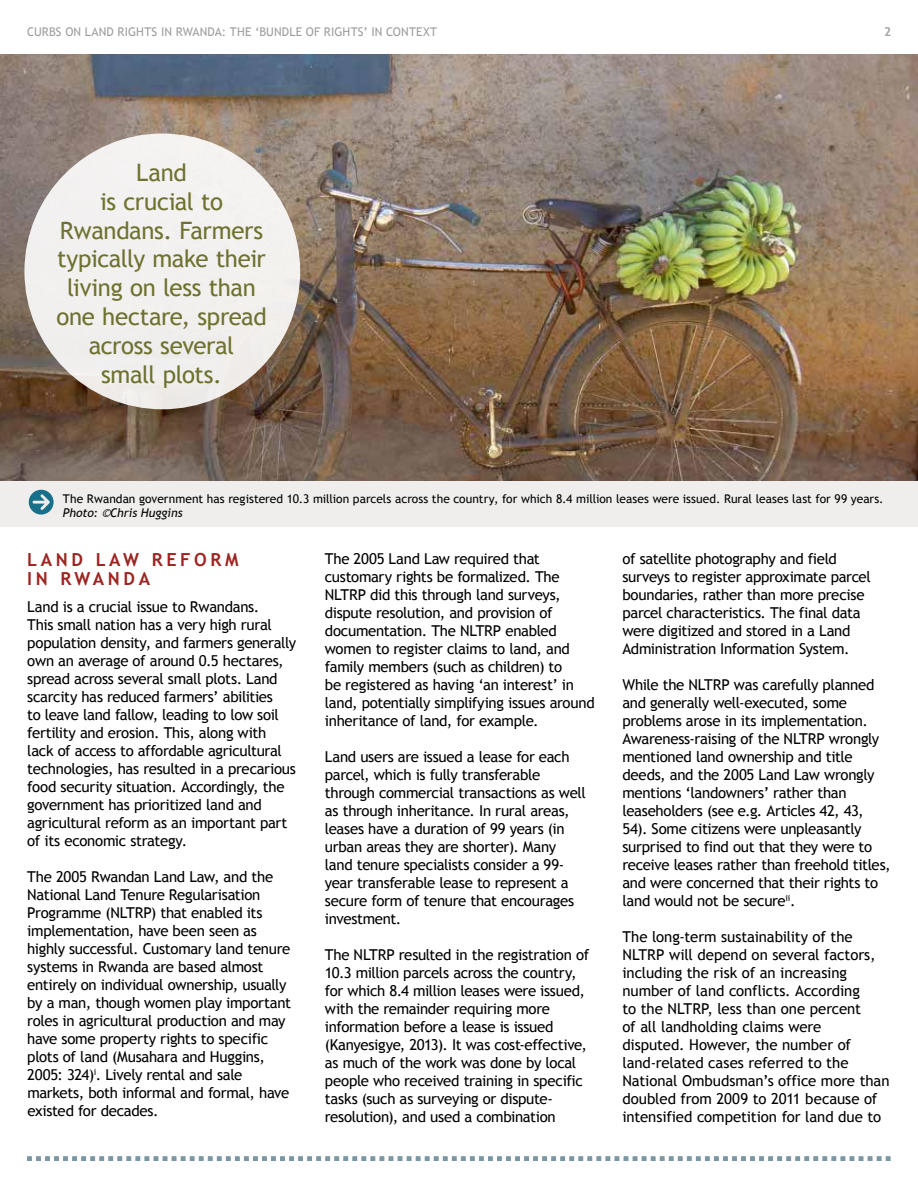
<style>
.page{position:relative;width:918px;height:1188px;background:#fff}
.page>*{position:absolute;margin:0;border:0;box-sizing:border-box;transform-origin:0 0}
.t1{font:24px/28.8px "Trebuchet MS";letter-spacing:-.02em;color:#6e712f;text-align:center}
.t2{font:700 18px/18.8px "Trebuchet MS";letter-spacing:.2em;color:#9b2521}
.t3{font:15px/18px "Trebuchet MS";letter-spacing:-.02em;color:#000}
.t4{font:12px "Trebuchet MS";color:#000}
.t5{font:12px "Trebuchet MS";letter-spacing:.015em;color:#9b9f9c}
.t6{font:italic 12px "Trebuchet MS";color:#000}
.t7{font:12px "Trebuchet MS";color:#a8a6a3}
</style>
<div class="page">
<svg style="left:27px;top:1156px;width:864px;height:5px"></svg>
<div style="left:0;top:480px;width:918px;height:46px;background:#efeeed"></div>
<svg style="left:29px;top:490px;width:25px;height:25px"></svg>
<img style="left:0;top:54px;width:918px;height:426px">
<div style="left:24px;top:134px;width:276px;height:275px;background:#f2f1ef;border-radius:50%"></div>
<p class="t5" style="left:27px;top:24px;width:412px">Curbs on Land Rights in Rwanda: The ‘Bundle of Rights’ in Context</p>
<p class="t7" style="left:885px;top:24px;width:8px">2</p>
<h1 class="t1" style="left:56px;top:158px;width:212px">Land<br>is crucial to<br>Rwandans. Farmers typically make their living on less than one hectare, spread across several<br>small plots.</h1>
<p class="t4" style="left:63px;top:492px;width:822px">The Rwandan government has registered 10.3 million parcels across the country, for which 8.4 million leases were issued. Rural leases last for 99 years.</p>
<p class="t6" style="left:63px;top:506px;width:121px">Photo: ©Chris Huggins</p>
<p class="t2" style="left:27px;top:551px;width:213px">LAND LAW REFOR M<br>IN RWANDA</p>
<p class="t3" style="left:27px;top:598px;width:270px">Land is a crucial issue to Rwandans.<br>This small nation has a very high rural population density, and farmers generally own an average of around 0.5 hectares, spread across several small plots. Land scarcity has reduced farmers’ abilities<br>to leave land fallow, leading to low soil fertility and erosion. This, along with lack of access to affordable agricultural technologies, has resulted in a precarious food security situation. Accordingly, the government has prioritized land and agricultural reform as an important part of its economic strategy.</p>
<p class="t3" style="left:27px;top:868px;width:265px">The 2005 Rwandan Land Law, and the National Land Tenure Regularisation Programme (N LTRP) that enabled its implementation, have been seen as highly successful. Customary land tenure systems in Rwanda are based almost entirely on individual ownership, usually by a man, though women play important roles in agricultural production and may have some property rights to specific plots of land (Musahara and Huggins, 2005: 324)<sup>i</sup>. Lively rental and sale markets, both informal and formal, have existed for decades.</p>
<p class="t3" style="left:325px;top:550px;width:271px">The 2005 Land Law required that customary rights be formalized. The<br>N LTRP did this through land surveys, dispute resolution, and provision of documentation. The NLTRP enabled women to register claims to land, and family members (such as children) to<br>be registered as having ‘an interest’ in land, potentially simplifying issues around inheritance of land, for example.</p>
<p class="t3" style="left:325px;top:748px;width:263px">Land users are issued a lease for each parcel, which is fully transferable through commercial transactions as well as through inheritance. I n rural areas, leases have a duration of 99 years (in urban areas they are shorter). Many land tenure specialists consider a 99- year transferable lease to represent a secure form of tenure that encourages investment.</p>
<p class="t3" style="left:325px;top:946px;width:266px">The N LTRP resulted in the registration of 10.3 million parcels across the country, for which 8.4 million leases were issued, with the remainder requiring more information before a lease is issued (Kanyesigye, 2013). I t was cost-effective, as much of the work was done by local people who received training in specific tasks (such as surveying or dispute&shy;resolution), and used a combination</p>
<p class="t3" style="left:622px;top:550px;width:250px">of satellite photography and field surveys to register approximate parcel boundaries, rather than more precise parcel characteristics. The final data were digitized and stored in a Land Administration I nformation System.</p>
<p class="t3" style="left:622px;top:676px;width:270px">While the N LTRP was carefully planned and generally well-executed, some problems arose in its implementation.<br>Awareness-raising of the N LTRP wrongly mentioned land ownership and title deeds, and the 2005 Land Law wrongly mentions ‘landowners’ rather than leaseholders (see e.g. Articles 42, 43, 54). Some citizens were unpleasantly surprised to find out that they were to receive leases rather than freehold titles, and were concerned that their rights to land would not be secure<sup>ii</sup>.</p>
<p class="t3" style="left:622px;top:928px;width:269px">The long-term sustainability of the NLTRP will depend on several factors, including the risk of an increasing number of land conflicts. According<br>to the NLTRP, less than one percent<br>of all landholding claims were<br>disputed. However, the number of land-related cases referred to the National Ombudsman’s office more than doubled from 2009 to 2011 because of intensified competition for land due to</p>
</div>
